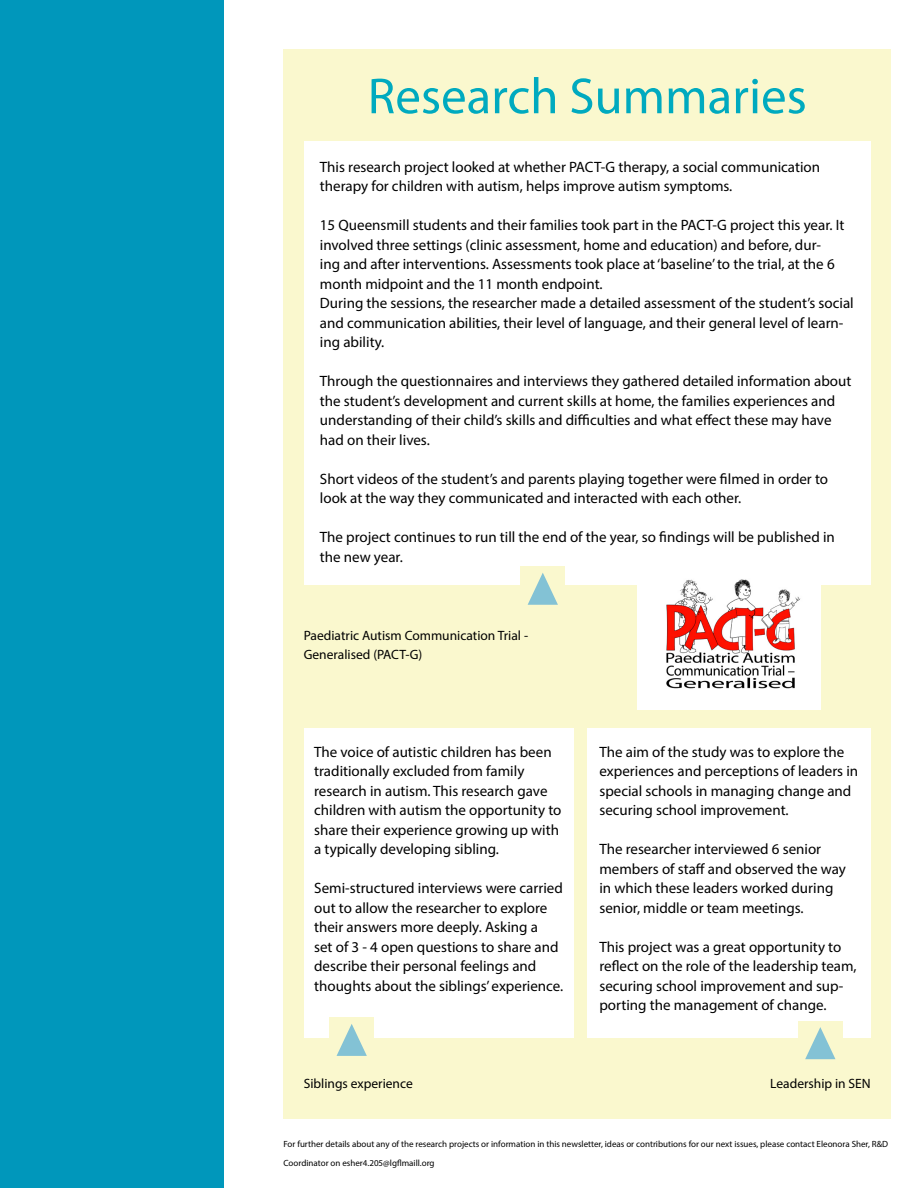
<style>
.page{position:relative;width:918px;height:1188px;background:#fff}
.page>*{position:absolute;margin:0;border:0;box-sizing:border-box;transform-origin:0 0}
.t1{font:51px "Myriad Pro";color:#00aabf}
.t2{font:15px/19.5px "Myriad Pro";color:#000}
.t3{font:13.5px/19.5px "Myriad Pro";color:#000}
.t4{font:9px/19.5px "Myriad Pro";color:#000}
</style>
<div class="page">
<div style="left:284px;top:50px;width:607px;height:1069px;background:#faf8ce"></div>
<div style="left:304px;top:141px;width:567px;height:443px;background:#fff"></div>
<div style="left:587px;top:728px;width:284px;height:309px;background:#fff"></div>
<div style="left:304px;top:728px;width:269px;height:309px;background:#fff"></div>
<div style="left:520px;top:566px;width:45px;height:45px;background:#faf8ce"></div>
<svg style="left:528px;top:573px;width:30px;height:32px"></svg>
<div style="left:798px;top:1021px;width:45px;height:44px;background:#faf8ce"></div>
<svg style="left:805px;top:1027px;width:30px;height:32px"></svg>
<div style="left:329px;top:1018px;width:45px;height:44px;background:#faf8ce"></div>
<svg style="left:337px;top:1024px;width:30px;height:32px"></svg>
<div style="left:0;top:0;width:224px;height:1188px;background:#0097bb"></div>
<img style="left:638px;top:579px;width:182px;height:130px">
<h1 class="t1" style="left:368px;top:65px;width:441px">Research Summaries</h1>
<p class="t2" style="left:320px;top:157px;width:502px">This research project looked at whether PACT-G therapy, a social communication therapy for children with autism, helps improve autism symptoms.</p>
<p class="t2" style="left:320px;top:215px;width:535px">15 Queensmill students and their families took part in the PACT-G project this year. It involved three settings (clinic assessment, home and education) and before, dur-<br>ing and after interventions. Assessments took place at ‘baseline’ to the trial, at the 6 month midpoint and the 11 month endpoint.<br>During the sessions, the researcher made a detailed assessment of the student’s social and communication abilities, their level of language, and their general level of learn&shy;ing ability.</p>
<p class="t2" style="left:320px;top:371px;width:533px">Through the questionnaires and interviews they gathered detailed information about the student’s development and current skills at home, the families experiences and understanding of their child’s skills and difficulties and what effect these may have had on their lives.</p>
<p class="t2" style="left:320px;top:469px;width:510px">Short videos of the student’s and parents playing together were filmed in order to look at the way they communicated and interacted with each other.</p>
<p class="t2" style="left:320px;top:527px;width:516px">The project continues to run till the end of the year, so findings will be published in the new year.</p>
<p class="t3" style="left:304px;top:625px;width:226px">Paediatric Autism Communication Trial -<br>Generalised (PACT-G)</p>
<p class="t2" style="left:314px;top:742px;width:249px">The voice of autistic children has been traditionally excluded from family research in autism. This research gave children with autism the opportunity to share their experience growing up with a typically developing sibling.</p>
<p class="t2" style="left:314px;top:878px;width:251px">Semi-structured interviews were carried out to allow the researcher to explore their answers more deeply. Asking a<br>set of 3 - 4 open questions to share and describe their personal feelings and thoughts about the siblings’ experience.</p>
<p class="t3" style="left:304px;top:1074px;width:111px">Siblings experience</p>
<p class="t2" style="left:599px;top:742px;width:260px">The aim of the study was to explore the experiences and perceptions of leaders in special schools in managing change and securing school improvement.</p>
<p class="t2" style="left:599px;top:839px;width:248px">The researcher interviewed 6 senior members of staff and observed the way in which these leaders worked during senior, middle or team meetings.</p>
<p class="t2" style="left:599px;top:937px;width:259px">This project was a great opportunity to reflect on the role of the leadership team, securing school improvement and sup&shy;porting the management of change.</p>
<p class="t3" style="left:770px;top:1074px;width:102px">Leadership in SEN</p>
<p class="t4" style="left:284px;top:1134px;width:606px">For further details about any of the research projects or information in this newsletter, ideas or contributions for our next issues, please contact Eleonora Sher, R&amp;D<br>Coordinator on esher4.205@lgflmaill.org</p>
</div>
